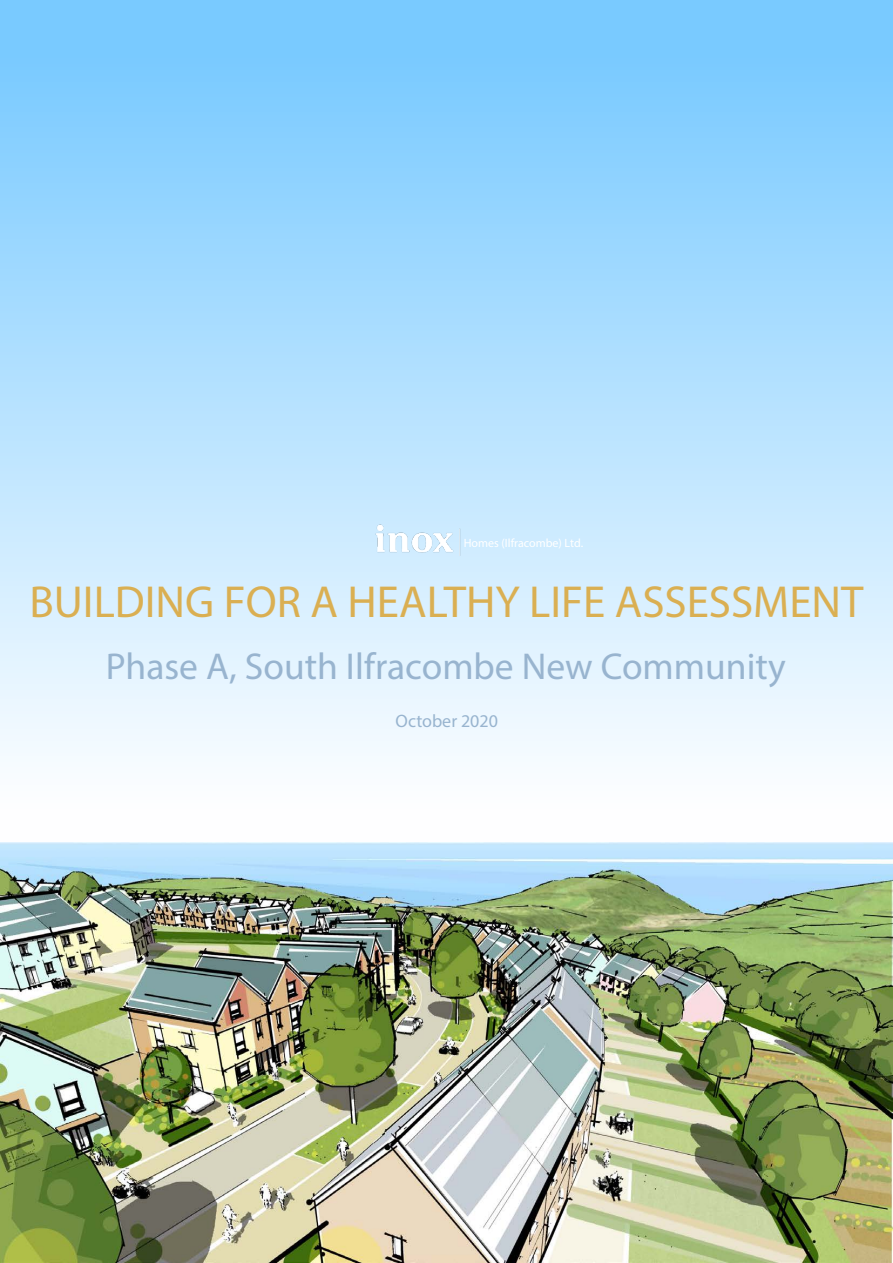
<style>
.page{position:relative;width:893px;height:1263px;background:#fff}
.page>*{position:absolute;margin:0;border:0;box-sizing:border-box;transform-origin:0 0}
.t1{font:45px "Myriad Pro";color:#daaf52}
.t2{font:37.5px "Myriad Pro";color:#98b4cf}
.t3{font:18px "Myriad Pro";color:#98b4cf}
.t4{font:12px "Myriad Pro";color:#fff}
</style>
<div class="page">
<div style="left:0;top:0;width:892px;height:842px;background:linear-gradient(to bottom,#71c6ff,#fff)"></div>
<img style="left:0;top:842px;width:893px;height:421px">
<img style="left:366px;top:516px;width:95px;height:43px">
<p class="t4" style="left:464px;top:535px;width:121px">Homes (Ilfracombe) Ltd.</p>
<p class="t1" style="left:29px;top:574px;width:836px">BUILDING FOR A HEALTHY LIFE ASSESSMENT</p>
<p class="t2" style="left:106px;top:644px;width:681px">Phase A, South Ilfracombe New Community</p>
<p class="t3" style="left:396px;top:710px;width:104px">October 2020</p>
</div>
